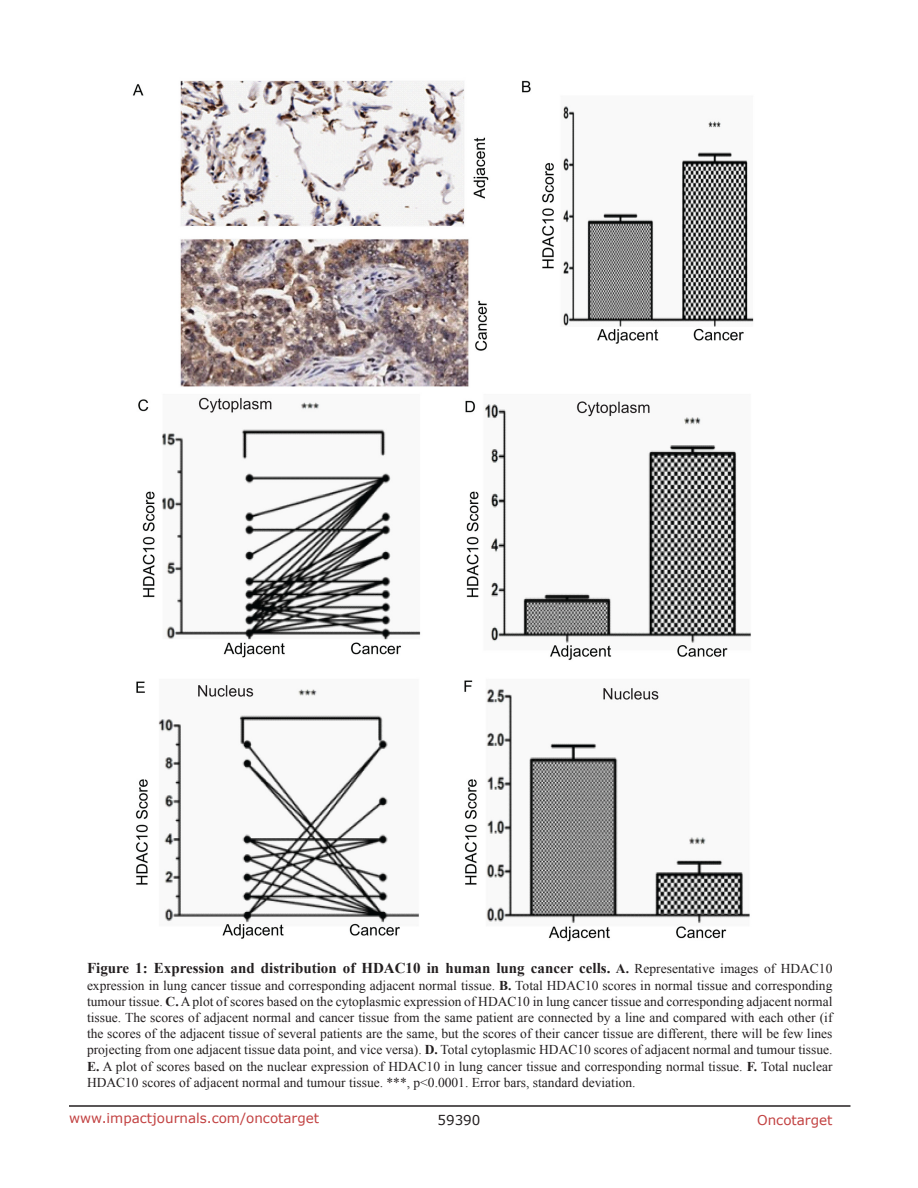
<style>
.page{position:relative;width:918px;height:1188px;background:#fff}
.page>*{position:absolute;margin:0;border:0;box-sizing:border-box;transform-origin:0 0}
.figuretext{font:700 15px "Times New Roman";color:#231f20}
.figuretext-2{font:13.5px/16.2px "Times New Roman";color:#231f20;text-align:justify}
.t1{font:13.5px "Verdana";color:#c24141}
.t2{font:13.5px "Verdana";color:#231f20}
.s1{font-size:13.5px}
.s2{font-weight:400;font-size:13.5px}
.s3{font-weight:700}
</style>
<div class="page">
<hr style="left:69px;top:1105px;width:781px;height:2px;background:#231f20">
<img style="left:132px;top:80px;width:622px;height:862px">
<p class="figuretext" style="left:87px;top:958px;width:747px">Figure 1: Expression and distribution of HDAC10 in human lung cancer cells. <span class="s1">A.</span> <span class="s2">Representative images of HDAC10</span></p>
<p class="figuretext-2" style="left:87px;top:977px;width:747px">expression in lung cancer tissue and corresponding adjacent normal tissue. <span class="s3">B.</span> Total HDAC10 scores in normal tissue and corresponding tumour tissue. <span class="s3">C.</span> A plot of scores based on the cytoplasmic expression of HDAC10 in lung cancer tissue and corresponding adjacent normal tissue. The scores of adjacent normal and cancer tissue from the same patient are connected by a line and compared with each other (if the scores of the adjacent tissue of several patients are the same, but the scores of their cancer tissue are different, there will be few lines projecting from one adjacent tissue data point, and vice versa). <span class="s3">D.</span> Total cytoplasmic HDAC10 scores of adjacent normal and tumour tissue.<br><span class="s3">E.</span> A plot of scores based on the nuclear expression of HDAC10 in lung cancer tissue and corresponding normal tissue. <span class="s3">F.</span> Total nuclear HDAC10 scores of adjacent normal and tumour tissue. ***, p&lt;0.0001. Error bars, standard deviation.</p>
<p class="t1" style="left:69px;top:1109px;width:252px">www.impactjournals.com/oncotarget</p>
<p class="t2" style="left:438px;top:1111px;width:44px">59390</p>
<p class="t1" style="left:757px;top:1111px;width:77px">Oncotarget</p>
</div>
